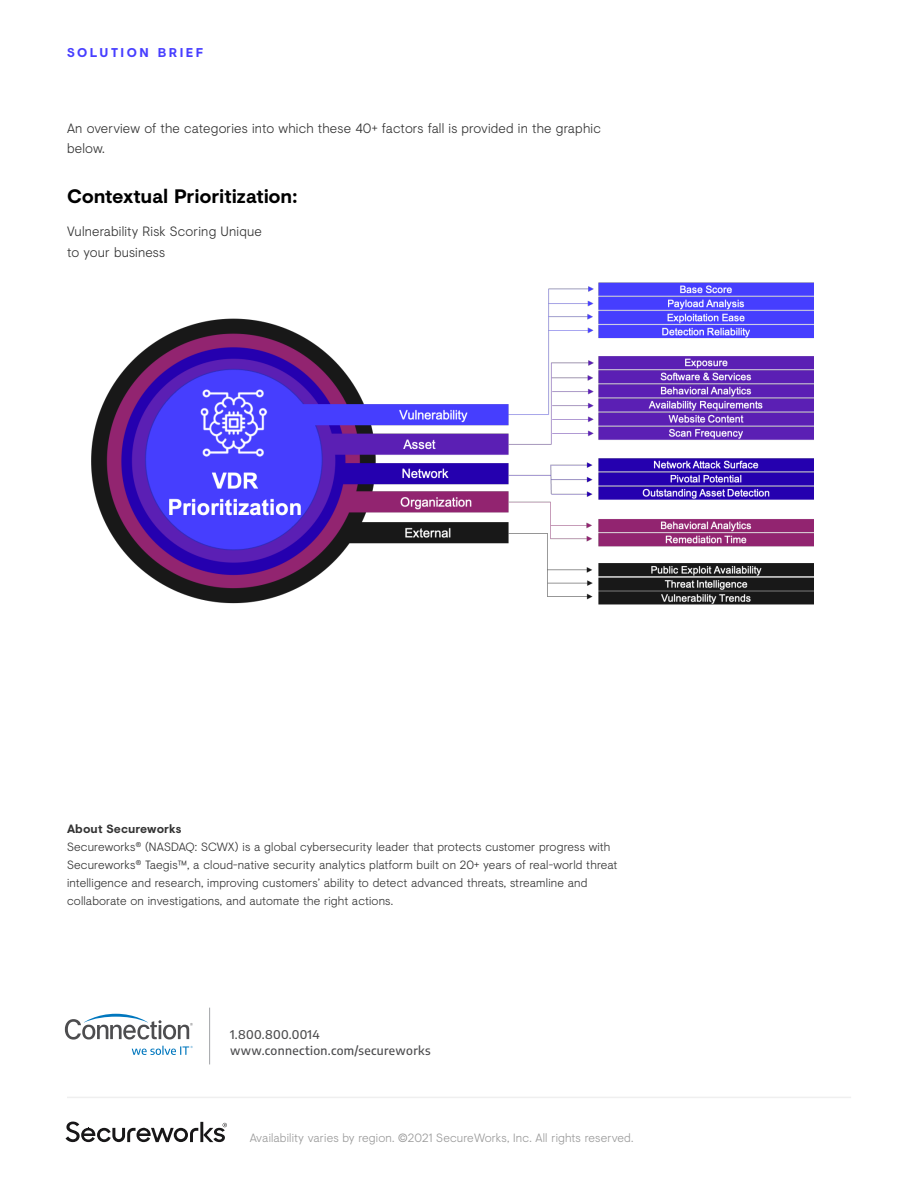
<style>
.page{position:relative;width:918px;height:1188px;background:#fff}
.page>*{position:absolute;margin:0;border:0;box-sizing:border-box;transform-origin:0 0}
.t1{font:700 19.5px "Visuelt";letter-spacing:-.005em;color:#000}
.t2{font:300 13.5px/20.2px "Visuelt";letter-spacing:.01em;color:#333}
.t3{font:700 12.75px "Visuelt";letter-spacing:.195em;color:#473eff}
.t4{font:300 12px/18px "Visuelt";letter-spacing:.01em;color:#333}
.t5{font:300 12px "Visuelt";letter-spacing:.01em;color:#999}
.t6{font:500 12px/15.8px "Encode Sans";letter-spacing:.03em;color:#4d4d4f}
.s1{font-weight:700}
</style>
<div class="page">
<svg style="left:66px;top:1122px;width:161px;height:20px"></svg>
<hr style="left:67px;top:1097px;width:784px;height:1px;background:#efefef">
<img style="left:91px;top:282px;width:723px;height:323px">
<svg style="left:65px;top:1014px;width:128px;height:26px"></svg>
<svg style="left:132px;top:1046px;width:61px;height:9px"></svg>
<hr style="left:209px;top:1008px;width:1px;height:56px;background:#a2a4a7">
<p class="t3" style="left:67px;top:43px;width:138px">SOLUTION BRIEF</p>
<p class="t2" style="left:67px;top:117px;width:535px">An overview of the categories into which these 40+ factors fall is provided in the graphic below.</p>
<h1 class="t1" style="left:67px;top:181px;width:232px">Contextual Prioritization:</h1>
<p class="t2" style="left:67px;top:221px;width:196px">Vulnerability Risk Scoring Unique to your business</p>
<p class="t4" style="left:67px;top:819px;width:552px"><span class="s1">About Secureworks<br></span>Secureworks<sup>®</sup> (NASDAQ: SCWX) is a global cybersecurity leader that protects customer progress with Secureworks<sup>®</sup> Taegis™, a cloud-native security analytics platform built on 20+ years of real-world threat intelligence and research, improving customers’ ability to detect advanced threats, streamline and collaborate on investigations, and automate the right actions.</p>
<p class="t6" style="left:230px;top:1026px;width:202px">1.800.800.0014 www.connection.com/secureworks</p>
<p class="t5" style="left:250px;top:1129px;width:385px">Availability varies by region. ©2021 SecureWorks, Inc. All rights reserved.</p>
</div>
